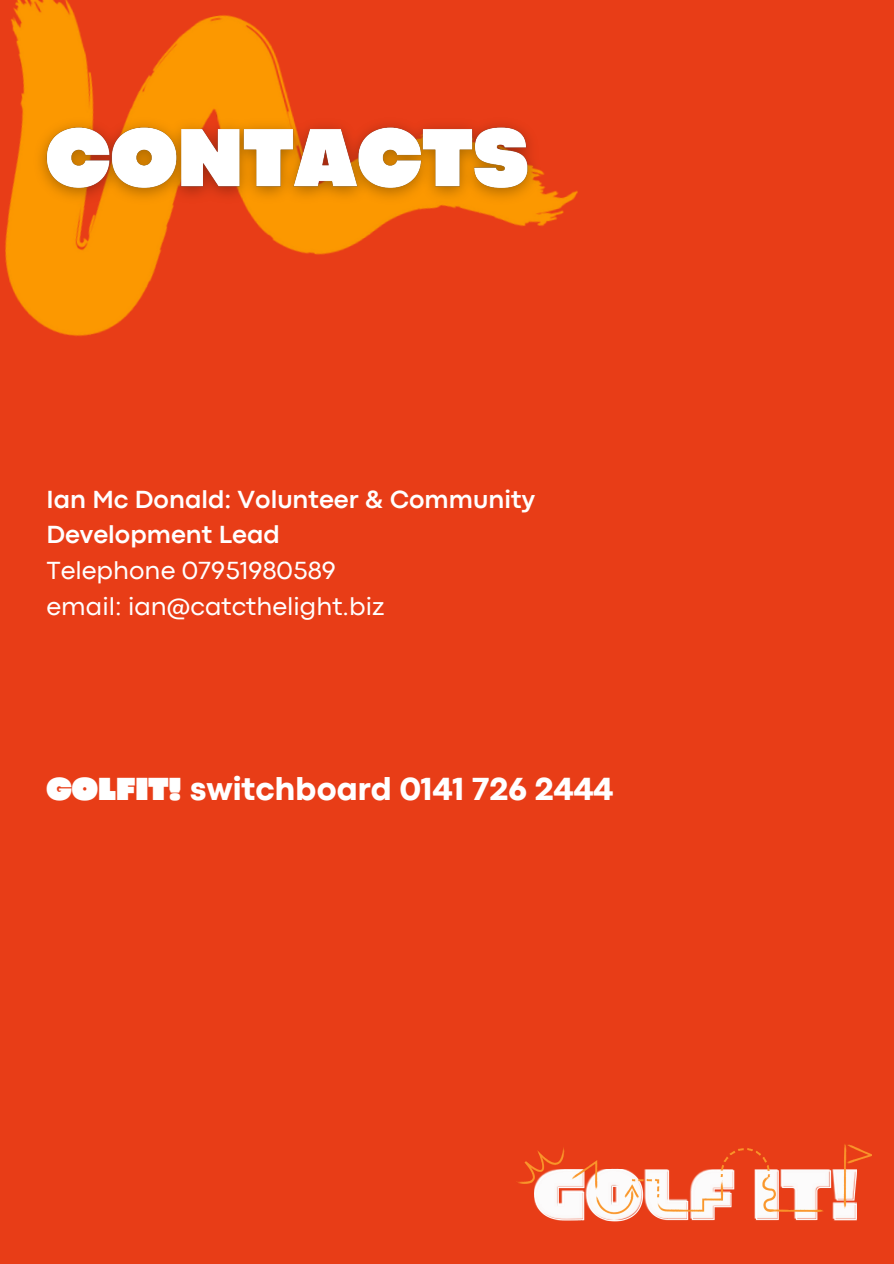
<style>
.page{position:relative;width:894px;height:1264px;background:#fff}
.page>*{position:absolute;margin:0;border:0;box-sizing:border-box;transform-origin:0 0}
.t1{font:800 33.3px "Codec Pro";color:#fff}
.t2{font:700 25.8px/35.7px "Codec Pro";color:#fff}
.t3{font:25.8px "Codec Pro";color:#fff}
.s1{font-weight:900}
</style>
<div class="page">
<div style="left:0;top:0;width:893px;height:1263px;background:#e83d17"></div>
<img style="left:516px;top:1144px;width:355px;height:77px">
<img style="left:5px;top:0;width:573px;height:336px">
<img style="left:25px;top:108px;width:524px;height:105px">
<p class="t2" style="left:46px;top:483px;width:490px">Ian Mc Donald: Volunteer &amp; Community<br>Development Lead</p>
<p class="t3" style="left:46px;top:561px;width:291px">Telephone 07951980589</p>
<p class="t3" style="left:46px;top:597px;width:339px">email: ian@catcthelight.biz</p>
<h2 class="t1" style="left:46px;top:777px;width:568px"><span class="s1">GOLFIT!</span> switchboard 0141 726 2444</h2>
</div>
